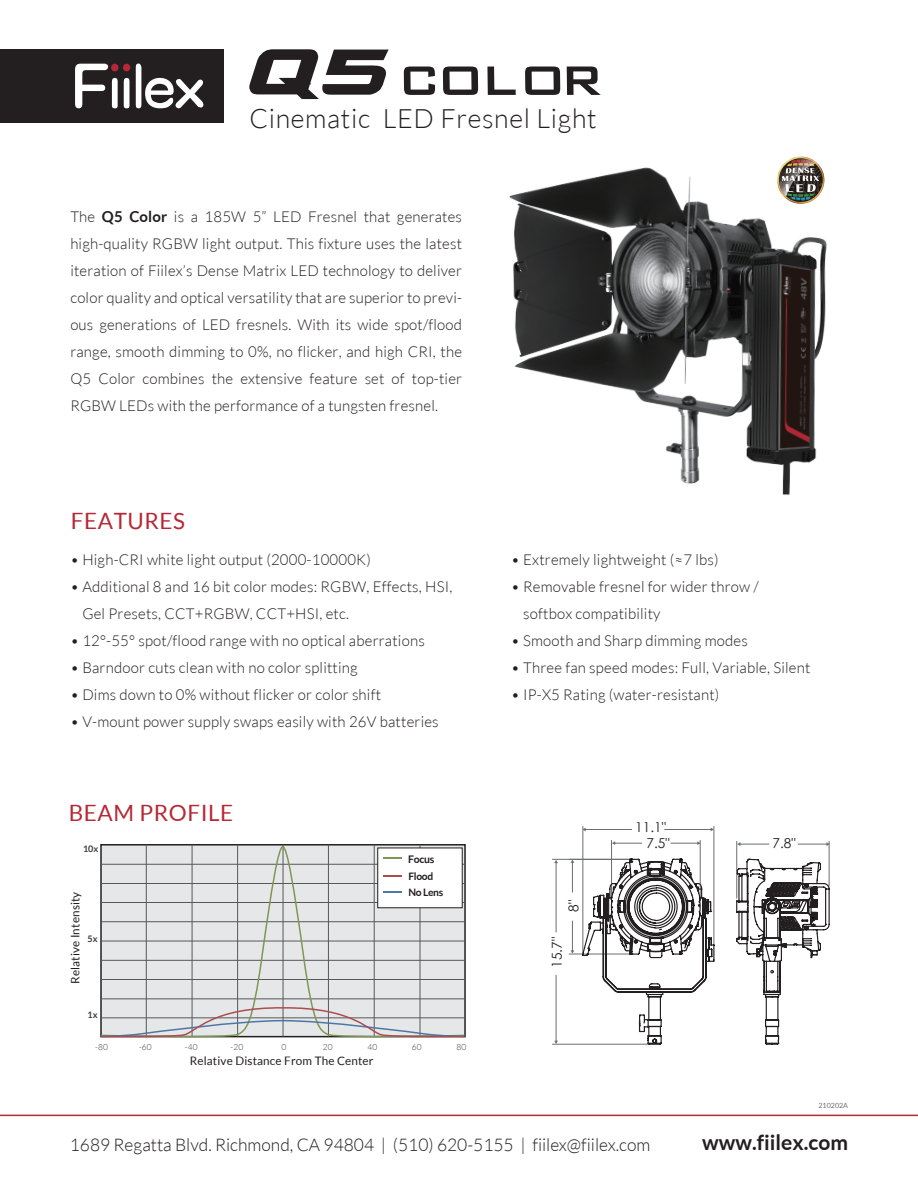
<style>
.page{position:relative;width:918px;height:1188px;background:#fff}
.page>*{position:absolute;margin:0;border:0;box-sizing:border-box;transform-origin:0 0}
.t1{font:300 26.7px "Lato";letter-spacing:.025em;color:#231f20}
.t2{font:22.5px "Lato";letter-spacing:.025em;color:#b52836}
.t3{font:700 21px "Lato";color:#231f20}
.t4{font:300 17.4px "Lato";color:#231f20}
.t5{font:300 15px/27px "Lato";letter-spacing:.015em;color:#231f20;text-align:justify}
.t6{font:13.65px "Century Gothic";color:#231f20}
.t7{font:11.7px "Lato";letter-spacing:.015em;color:#231f20}
.t8{font:700 10.5px "Lato";letter-spacing:-.03em;color:#231f20}
.t9{font:700 10.2px "Lato";letter-spacing:-.03em;color:#231f20}
.t10{font:700 9px "Lato";letter-spacing:.005em;color:#3e3e3f}
.t11{font:300 8.4px "Lato";letter-spacing:.015em;color:#3e3e3f}
.t12{font:7.2px "Lato";color:#6c6d70}
.s1{font-weight:700}
.s2{color:rgb(35 31 32/0)}
</style>
<div class="page">
<img style="left:509px;top:156px;width:318px;height:339px">
<hr style="left:0;top:1115px;width:918px;height:1px;background:#b32936">
<div style="left:0;top:49px;width:223px;height:74px;background:#231f20"></div>
<svg style="left:75px;top:64px;width:55px;height:44px"></svg>
<svg style="left:136px;top:64px;width:68px;height:45px"></svg>
<svg style="left:777px;top:157px;width:47px;height:47px"></svg>
<svg style="left:100px;top:845px;width:366px;height:193px;background:#d8d9da"></svg>
<svg style="left:737px;top:842px;width:32px;height:4px"></svg>
<svg style="left:798px;top:842px;width:31px;height:4px"></svg>
<hr style="left:572px;top:862px;width:1px;height:30px;background:#6c6d70">
<hr style="left:572px;top:921px;width:1px;height:30px;background:#6c6d70">
<hr style="left:556px;top:863px;width:1px;height:69px;background:#6c6d70">
<hr style="left:556px;top:975px;width:1px;height:66px;background:#6c6d70">
<hr style="left:611px;top:840px;width:1px;height:59px;background:#6c6d70">
<hr style="left:700px;top:840px;width:1px;height:59px;background:#6c6d70">
<hr style="left:736px;top:841px;width:1px;height:57px;background:#6c6d70">
<hr style="left:829px;top:841px;width:1px;height:45px;background:#6c6d70">
<hr style="left:714px;top:826px;width:1px;height:119px;background:#6c6d70">
<hr style="left:583px;top:826px;width:1px;height:129px;background:#6c6d70">
<hr style="left:569px;top:954px;width:62px;height:1px;background:#6c6d70">
<hr style="left:552px;top:859px;width:79px;height:1px;background:#6c6d70">
<hr style="left:552px;top:1044px;width:97px;height:1px;background:#6c6d70">
<svg style="left:581px;top:858px;width:134px;height:187px"></svg>
<svg style="left:736px;top:858px;width:94px;height:187px"></svg>
<hr style="left:585px;top:829px;width:47px;height:1px;background:#6c6d70">
<svg style="left:612px;top:841px;width:30px;height:4px"></svg>
<svg style="left:671px;top:841px;width:30px;height:4px"></svg>
<hr style="left:665px;top:829px;width:46px;height:1px;background:#6c6d70">
<svg style="left:249px;top:49px;width:140px;height:50px"></svg>
<svg style="left:404px;top:67px;width:31px;height:28px"></svg>
<svg style="left:443px;top:67px;width:35px;height:28px"></svg>
<svg style="left:487px;top:67px;width:29px;height:28px"></svg>
<svg style="left:525px;top:67px;width:35px;height:28px"></svg>
<svg style="left:567px;top:67px;width:34px;height:28px"></svg>
<h1 class="t1" style="left:249px;top:104px;width:349px">Cinematic LED Fresnel Light</h1>
<p class="t5" style="left:70px;top:203px;width:393px">The <span class="s1">Q5 Color</span> is a 185W 5” LED Fresnel that generates high-quality RGBW light output. This fixture uses the latest iteration of Fiilex’s Dense Matrix LED technology to deliver color quality and optical versatility that are superior to previ&shy;ous generations of LED fresnels. With its wide spot/flood range, smooth dimming to 0%, no flicker, and high CRI, the Q5 Color combines the extensive feature set of top-tier RGBW LEDs with the performance of a tungsten fresnel.</p>
<h2 class="t2" style="left:71px;top:509px;width:116px">FEATURES</h2>
<p class="t5" style="left:70px;top:546px;width:302px">• High-CRI white light output (2000-10000K)</p>
<p class="t5" style="left:70px;top:573px;width:384px">• Additional 8 and 16 bit color modes: RGBW, Effects, HSI,</p>
<p class="t5" style="left:70px;top:600px;width:280px"><span class="s2">•</span> Gel Presets, CCT+RGBW, CCT+HSI, etc.</p>
<p class="t5" style="left:70px;top:627px;width:356px">• 12°-55° spot/flood range with no optical aberrations</p>
<p class="t5" style="left:70px;top:654px;width:289px">• Barndoor cuts clean with no color splitting</p>
<p class="t5" style="left:70px;top:681px;width:312px">• Dims down to 0% without flicker or color shift</p>
<p class="t5" style="left:70px;top:708px;width:370px">• V-mount power supply swaps easily with 26V batteries</p>
<h2 class="t2" style="left:69px;top:800px;width:166px">BEAM PROFILE</h2>
<p class="t10" style="left:83px;top:843px;width:17px">10x</p>
<p class="t7" style="left:69px;top:984px;width:94px;rotate:-90deg">Relative Intensity</p>
<p class="t10" style="left:88px;top:934px;width:12px">5x</p>
<p class="t8" style="left:408px;top:853px;width:28px">Focus</p>
<p class="t9" style="left:408px;top:870px;width:26px">Flood</p>
<p class="t9" style="left:408px;top:887px;width:36px">No Lens</p>
<p class="t10" style="left:88px;top:1010px;width:12px">1x</p>
<p class="t11" style="left:95px;top:1042px;width:14px">-80</p>
<p class="t11" style="left:139px;top:1042px;width:14px">-60</p>
<p class="t11" style="left:185px;top:1042px;width:14px">-40</p>
<p class="t11" style="left:231px;top:1042px;width:14px">-20</p>
<p class="t11" style="left:281px;top:1042px;width:6px">0</p>
<p class="t11" style="left:323px;top:1042px;width:11px">20</p>
<p class="t11" style="left:367px;top:1042px;width:11px">40</p>
<p class="t11" style="left:412px;top:1042px;width:11px">60</p>
<p class="t11" style="left:457px;top:1042px;width:11px">80</p>
<p class="t7" style="left:190px;top:1054px;width:185px">Relative Distance From The Center</p>
<p class="t5" style="left:511px;top:546px;width:209px">• Extremely lightweight (≈7 lbs)</p>
<p class="t5" style="left:511px;top:573px;width:249px">• Removable fresnel for wider throw /</p>
<p class="t5" style="left:511px;top:600px;width:151px"><span class="s2">•</span> softbox compatibility</p>
<p class="t5" style="left:511px;top:627px;width:238px">• Smooth and Sharp dimming modes</p>
<p class="t5" style="left:511px;top:654px;width:301px">• Three fan speed modes: Full, Variable, Silent</p>
<p class="t5" style="left:511px;top:681px;width:210px">• IP-X5 Rating (water-resistant)</p>
<p class="t6" style="left:564px;top:912px;width:13px;rotate:-90deg">8"</p>
<p class="t6" style="left:547px;top:968px;width:32px;rotate:-90deg">15.7"</p>
<p class="t6" style="left:635px;top:818px;width:32px">11.1"</p>
<p class="t6" style="left:647px;top:834px;width:25px">7.5"</p>
<p class="t6" style="left:772px;top:834px;width:25px">7.8"</p>
<p class="t12" style="left:818px;top:1101px;width:31px">210202A</p>
<p class="t4" style="left:70px;top:1135px;width:582px">1689 Regatta Blvd. Richmond, CA 94804 | (510) 620-5155 | fiilex@fiilex.com</p>
<h3 class="t3" style="left:702px;top:1130px;width:147px">www.fiilex.com</h3>
</div>
